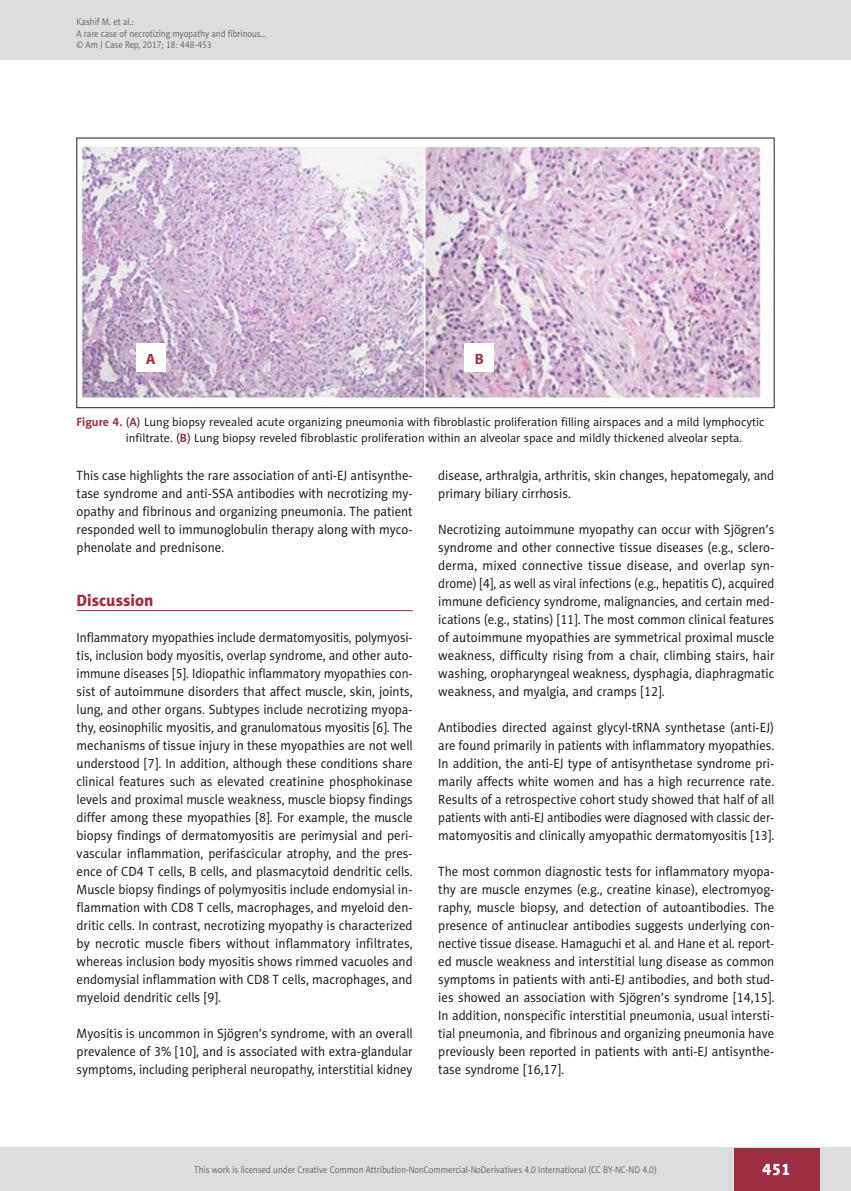
<style>
.page{position:relative;width:851px;height:1191px;background:#fff}
.page>*{position:absolute;margin:0;border:0;box-sizing:border-box;transform-origin:0 0}
.AJCR_Headline_1{font:16.5px "Naomi Sans EFN Heavy";color:#9d2f42}
.t1{font:16.5px "Naomi Sans EFN Heavy";color:#fff}
.t2{font:700 15px "Myriad Pro";color:#9d2f42}
.AJCR_Body{font:13.5px/18px "Naomi Sans EFN";color:#231f20;text-align:justify;scale:.95 1}
.AJCR_Body-2{font:13.5px/18px "Naomi Sans EFN";color:#231f20;text-align:justify;scale:.93 1}
.AJCR_Rycina_tytul{font:12px/15.8px "Naomi Sans EFN";color:#231f20}
.t3{font:9.75px/11.2px "Naomi Sans EFN Light";color:#57585a;scale:.9 1}
.s1{font-weight:700;color:#9d2f42}
</style>
<div class="page">
<hr style="left:77px;top:610px;width:335px;height:1px;background:#9d2f42">
<img style="left:80px;top:146px;width:681px;height:255px">
<div style="left:77px;top:138px;width:697px;height:270px;border:1px solid #231f20"></div>
<div style="left:136px;top:344px;width:29px;height:28px;background:#fff"></div>
<div style="left:464px;top:344px;width:30px;height:28px;background:#fff"></div>
<div style="left:0;top:1148px;width:850px;height:43px;background:#dcdddf"></div>
<div style="left:733px;top:1147px;width:86px;height:43px;background:#9d2f42"></div>
<div style="left:0;top:0;width:850px;height:60px;background:#dcdddf"></div>
<p class="t3" style="left:77px;top:16px;width:212px">Kashif M. et al.:<br>A rare case of necrotizing myopathy and fibrinous… © Am J Case Rep, 2017; 18: 448-453</p>
<p class="t2" style="left:146px;top:349px;width:11px">A</p>
<p class="t2" style="left:474px;top:349px;width:11px">B</p>
<p class="AJCR_Rycina_tytul" style="left:126px;top:414px;width:640px;text-indent:-49px"><span class="s1">Figure 4.</span> (<span class="s1">A</span>) Lung biopsy revealed acute organizing pneumonia with fibroblastic proliferation filling airspaces and a mild lymphocytic infiltrate. (<span class="s1">B</span>) Lung biopsy reveled fibroblastic proliferation within an alveolar space and mildly thickened alveolar septa.</p>
<p class="AJCR_Body" style="left:77px;top:466px;width:355px">This case highlights the rare association of anti-EJ antisynthe&shy;tase syndrome and anti-SSA antibodies with necrotizing my&shy;opathy and fibrinous and organizing pneumonia. The patient responded well to immunoglobulin therapy along with myco&shy;phenolate and prednisone.</p>
<p class="AJCR_Headline_1" style="left:77px;top:590px;width:78px">Discussion</p>
<p class="AJCR_Body-2" style="left:77px;top:628px;width:363px">Inflammatory myopathies include dermatomyositis, polymyosi&shy;tis, inclusion body myositis, overlap syndrome, and other auto&shy;immune diseases [5]. Idiopathic inflammatory myopathies con&shy;sist of autoimmune disorders that affect muscle, skin, joints, lung, and other organs. Subtypes include necrotizing myopa&shy;thy, eosinophilic myositis, and granulomatous myositis [6]. The mechanisms of tissue injury in these myopathies are not well understood [7]. In addition, although these conditions share clinical features such as elevated creatinine phosphokinase levels and proximal muscle weakness, muscle biopsy findings differ among these myopathies [8]. For example, the muscle biopsy findings of dermatomyositis are perimysial and peri&shy;vascular inflammation, perifascicular atrophy, and the pres&shy;ence of CD4 T cells, B cells, and plasmacytoid dendritic cells.<br>Muscle biopsy findings of polymyositis include endomysial in&shy;flammation with CD8 T cells, macrophages, and myeloid den&shy;dritic cells. In contrast, necrotizing myopathy is characterized by necrotic muscle fibers without inflammatory infiltrates, whereas inclusion body myositis shows rimmed vacuoles and endomysial inflammation with CD8 T cells, macrophages, and myeloid dendritic cells [9].</p>
<p class="AJCR_Body" style="left:77px;top:1024px;width:355px">Myositis is uncommon in Sjögren’s syndrome, with an overall prevalence of 3% [10], and is associated with extra-glandular symptoms, including peripheral neuropathy, interstitial kidney</p>
<p class="AJCR_Body" style="left:438px;top:466px;width:355px">disease, arthralgia, arthritis, skin changes, hepatomegaly, and primary biliary cirrhosis.</p>
<p class="AJCR_Body" style="left:438px;top:520px;width:355px">Necrotizing autoimmune myopathy can occur with Sjögren’s syndrome and other connective tissue diseases (e.g., sclero&shy;derma, mixed connective tissue disease, and overlap syn&shy;drome) [4], as well as viral infections (e.g., hepatitis C), acquired immune deficiency syndrome, malignancies, and certain med&shy;ications (e.g., statins) [11]. The most common clinical features of autoimmune myopathies are symmetrical proximal muscle weakness, difficulty rising from a chair, climbing stairs, hair washing, oropharyngeal weakness, dysphagia, diaphragmatic weakness, and myalgia, and cramps [12].</p>
<p class="AJCR_Body" style="left:438px;top:718px;width:355px">Antibodies directed against glycyl-tRNA synthetase (anti-EJ) are found primarily in patients with inflammatory myopathies.<br>In addition, the anti-EJ type of antisynthetase syndrome pri&shy;marily affects white women and has a high recurrence rate.<br>Results of a retrospective cohort study showed that half of all patients with anti-EJ antibodies were diagnosed with classic der&shy;matomyositis and clinically amyopathic dermatomyositis [13].</p>
<p class="AJCR_Body" style="left:438px;top:862px;width:355px">The most common diagnostic tests for inflammatory myopa&shy;thy are muscle enzymes (e.g., creatine kinase), electromyog&shy;raphy, muscle biopsy, and detection of autoantibodies. The presence of antinuclear antibodies suggests underlying con&shy;nective tissue disease. Hamaguchi et al. and Hane et al. report&shy;ed muscle weakness and interstitial lung disease as common symptoms in patients with anti-EJ antibodies, and both stud&shy;ies showed an association with Sjögren’s syndrome [14,15].<br>In addition, nonspecific interstitial pneumonia, usual intersti&shy;tial pneumonia, and fibrinous and organizing pneumonia have previously been reported in patients with anti-EJ antisynthe&shy;tase syndrome [16,17].</p>
<p class="t3" style="left:194px;top:1164px;width:515px">This work is licensed under Creative Common Attribution-NonCommercial-NoDerivatives 4.0 International (CC BY-NC-ND 4.0)</p>
<p class="t1" style="left:762px;top:1159px;width:30px">451</p>
</div>
